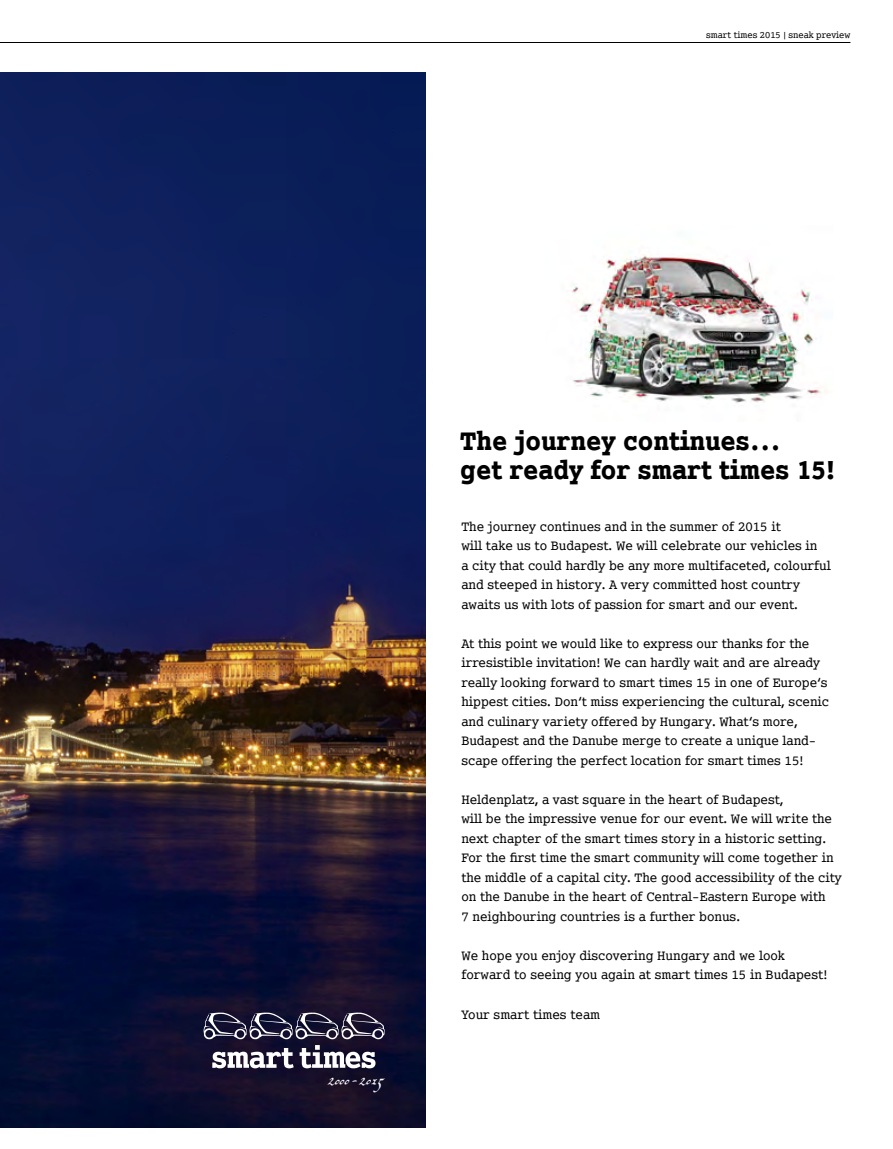
<style>
.page{position:relative;width:893px;height:1149px;background:#fff}
.page>*{position:absolute;margin:0;border:0;box-sizing:border-box;transform-origin:0 0}
.t1{font:33.6px "Voluta Script";letter-spacing:-.03em;color:#fff}
.t2{font:800 condensed 31.05px/29.2px "Smart Courier EUR";color:#000}
.t3{font:500 condensed 15px/19.5px "Smart Courier EUR";color:#000}
.t4{font:500 condensed 10.5px "Smart Courier EUR";color:#000}
</style>
<div class="page">
<img style="left:571px;top:254px;width:251px;height:149px">
<hr style="left:0;top:42px;width:850px;height:1px;background:#000">
<img style="left:0;top:72px;width:425px;height:1055px">
<svg style="left:204px;top:1011px;width:181px;height:56px"></svg>
<p class="t4" style="left:706px;top:30px;width:146px">smart times 2015 | sneak preview</p>
<h1 class="t1" style="left:327px;top:1051px;width:59px">2000 - 2015</h1>
<h2 class="t2" style="left:460px;top:425px;width:376px">The journey continues…<br>get ready for smart times 15!</h2>
<p class="t3" style="left:461px;top:516px;width:371px">The journey continues and in the summer of 2015 it<br>will take us to Budapest. We will celebrate our vehicles in<br>a city that could hardly be any more multifaceted, colourful and steeped in history. A very committed host country awaits us with lots of passion for smart and our event.</p>
<p class="t3" style="left:461px;top:633px;width:369px">At this point we would like to express our thanks for the irresistible invitation! We can hardly wait and are already really looking forward to smart times 15 in one of Europe‘s hippest cities. Don‘t miss experiencing the cultural, scenic and culinary variety offered by Hungary. What‘s more, Budapest and the Danube merge to create a unique land&shy;scape offering the perfect location for smart times 15!</p>
<p class="t3" style="left:461px;top:789px;width:382px">Heldenplatz, a vast square in the heart of Budapest,<br>will be the impressive venue for our event. We will write the next chapter of the smart times story in a historic setting.<br>For the first time the smart community will come together in the middle of a capital city. The good accessibility of the city on the Danube in the heart of Central-Eastern Europe with<br>7 neighbouring countries is a further bonus.</p>
<p class="t3" style="left:461px;top:945px;width:367px">We hope you enjoy discovering Hungary and we look forward to seeing you again at smart times 15 in Budapest!</p>
<p class="t3" style="left:461px;top:1003px;width:140px">Your smart times team</p>
</div>
